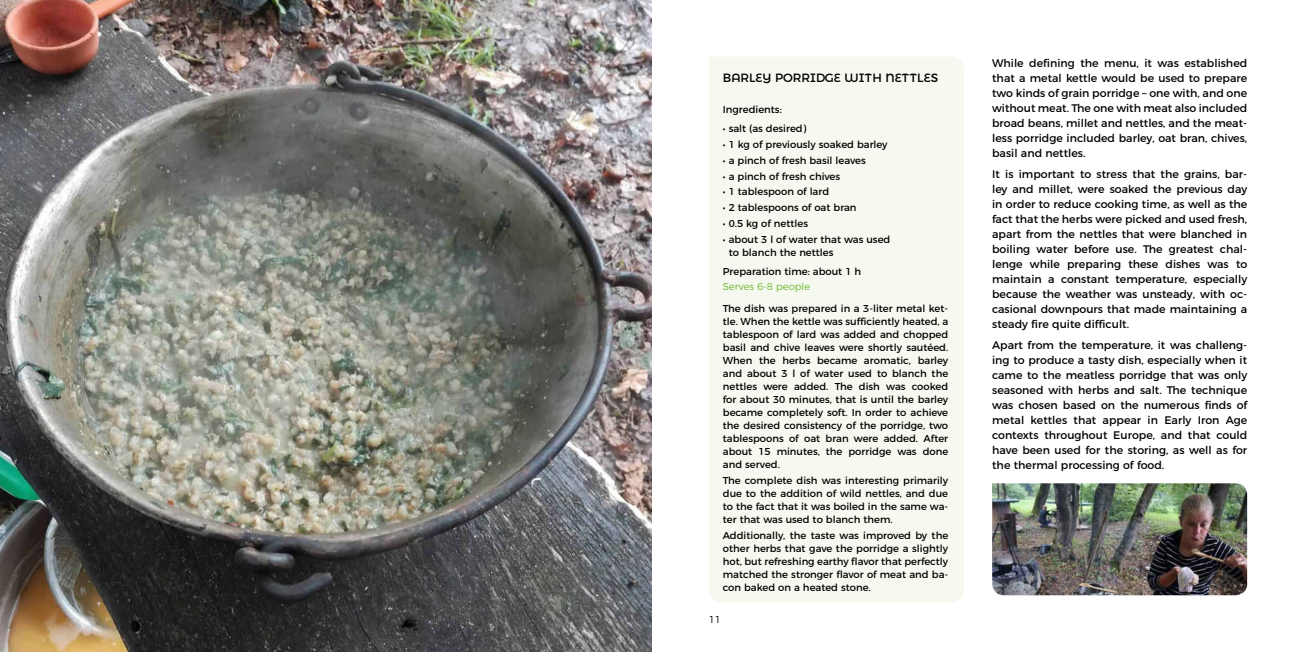
<style>
.page{position:relative;width:1304px;height:652px;background:#fff}
.page>*{position:absolute;margin:0;border:0;box-sizing:border-box;transform-origin:0 0}
.t1{font:12px "Montserrat Alternates";color:#000}
.t2{font:11px/15px "Montserrat";color:#000;text-align:justify}
.t3{font:10px/13px "Montserrat";color:#000;text-align:justify}
.t4{font:300 10px "Montserrat";color:#6cb52d}
.t5{font:300 10px "Montserrat Alternates";color:#000}
</style>
<div class="page">
<div style="left:709px;top:57px;width:255px;height:545px;background:#f5f9ef"></div>
<img style="left:0;top:0;width:652px;height:652px">
<img style="left:992px;top:483px;width:255px;height:112px">
<p class="t1" style="left:723px;top:69px;width:217px">BARLEY PORRIDGE WITH NETTLES</p>
<p class="t3" style="left:723px;top:103px;width:60px">Ingredients:</p>
<p class="t3" style="left:723px;top:121px;width:85px">• salt (as desired)</p>
<p class="t3" style="left:723px;top:137px;width:166px">• 1 kg of previously soaked barley</p>
<p class="t3" style="left:723px;top:153px;width:144px">• a pinch of fresh basil leaves</p>
<p class="t3" style="left:723px;top:169px;width:119px">• a pinch of fresh chives</p>
<p class="t3" style="left:723px;top:185px;width:108px">• 1 tablespoon of lard</p>
<p class="t3" style="left:723px;top:200px;width:135px">• 2 tablespoons of oat bran</p>
<p class="t3" style="left:723px;top:216px;width:87px">• 0.5 kg of nettles</p>
<p class="t3" style="left:729px;top:232px;width:163px;text-indent:-6px">• about 3 l of water that was used to blanch the nettles</p>
<p class="t3" style="left:723px;top:264px;width:140px">Preparation time: about 1 h</p>
<p class="t4" style="left:723px;top:279px;width:89px">Serves 6-8 people</p>
<p class="t3" style="left:723px;top:301px;width:227px">The dish was prepared in a 3-liter metal ket&shy;tle. When the kettle was sufficiently heated, a tablespoon of lard was added and chopped basil and chive leaves were shortly sautéed.<br>When the herbs became aromatic, barley and about 3 l of water used to blanch the nettles were added. The dish was cooked for about 30 minutes, that is until the barley became completely soft. In order to achieve the desired consistency of the porridge, two tablespoons of oat bran were added. After about 15 minutes, the porridge was done and served.</p>
<p class="t3" style="left:723px;top:473px;width:227px">The complete dish was interesting primarily due to the addition of wild nettles, and due to the fact that it was boiled in the same wa&shy;ter that was used to blanch them.</p>
<p class="t3" style="left:723px;top:528px;width:227px">Additionally, the taste was improved by the other herbs that gave the porridge a slightly hot, but refreshing earthy flavor that perfectly matched the stronger flavor of meat and ba&shy;con baked on a heated stone.</p>
<p class="t5" style="left:709px;top:612px;width:14px">11</p>
<p class="t2" style="left:992px;top:55px;width:257px">While defining the menu, it was established that a metal kettle would be used to prepare two kinds of grain porridge – one with, and one without meat. The one with meat also included broad beans, millet and nettles, and the meat&shy;less porridge included barley, oat bran, chives, basil and nettles.</p>
<p class="t2" style="left:992px;top:166px;width:257px">It is important to stress that the grains, bar&shy;ley and millet, were soaked the previous day in order to reduce cooking time, as well as the fact that the herbs were picked and used fresh, apart from the nettles that were blanched in boiling water before use. The greatest chal&shy;lenge while preparing these dishes was to maintain a constant temperature, especially because the weather was unsteady, with oc&shy;casional downpours that made maintaining a steady fire quite difficult.</p>
<p class="t2" style="left:992px;top:336px;width:257px">Apart from the temperature, it was challeng&shy;ing to produce a tasty dish, especially when it came to the meatless porridge that was only seasoned with herbs and salt. The technique was chosen based on the numerous finds of metal kettles that appear in Early Iron Age contexts throughout Europe, and that could have been used for the storing, as well as for the thermal processing of food.</p>
</div>
